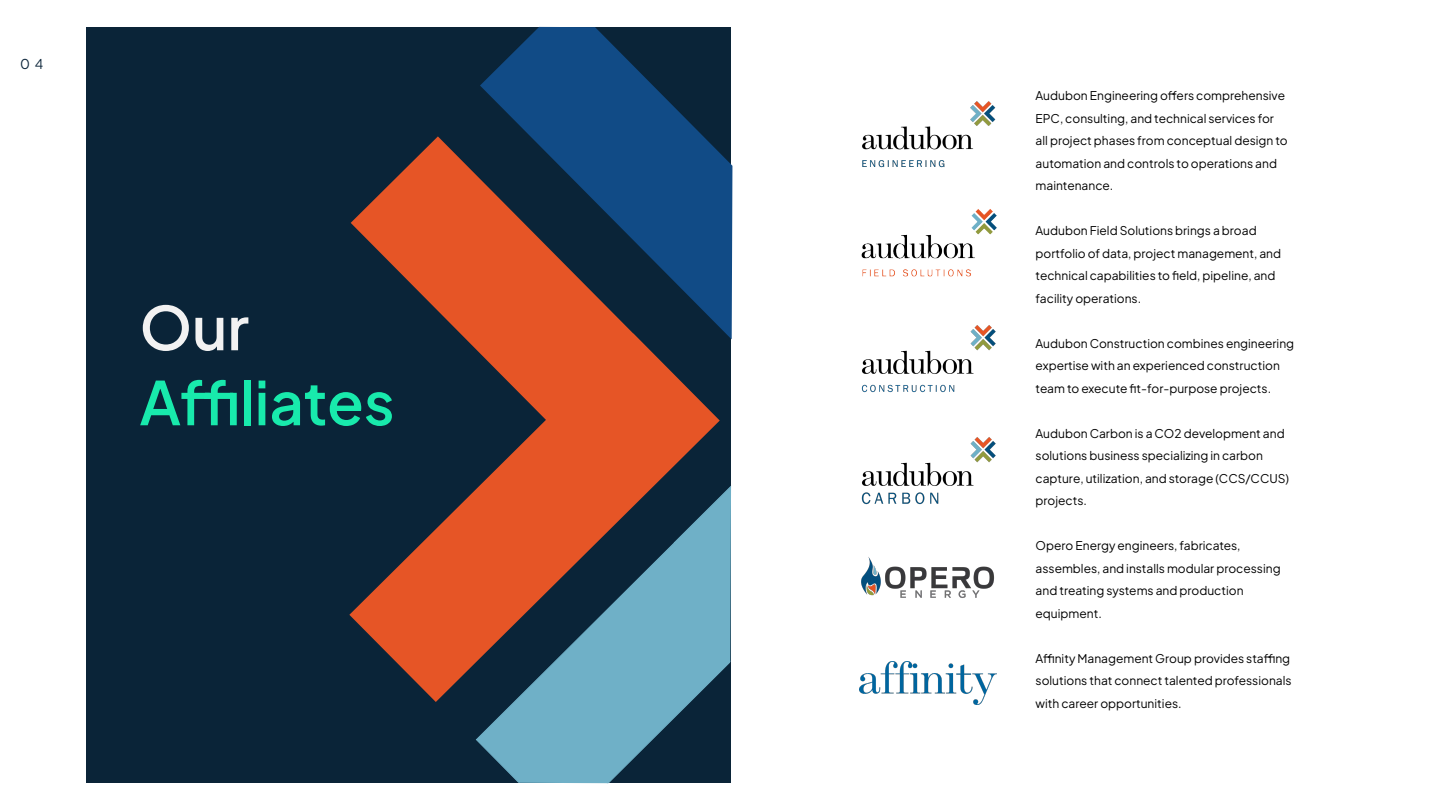
<style>
.page{position:relative;width:1440px;height:810px;background:#fff}
.page>*{position:absolute;margin:0;border:0;box-sizing:border-box;transform-origin:0 0}
.t1{font:600 60px "Plus Jakarta Sans";letter-spacing:-.005em;color:#18eaac}
.t2{font:600 60px "Plus Jakarta Sans";color:#f2f2f2}
.t3{font:13.5px "Plus Jakarta Sans";color:#0b2439}
.t4{font:12px/22.5px "Plus Jakarta Sans";color:#000}
</style>
<div class="page">
<div style="left:86px;top:27px;width:1327px;height:756px;background:#0a2438"></div>
<div style="left:731px;top:27px;width:682px;height:756px;background:#fff"></div>
<img style="left:860px;top:662px;width:137px;height:43px">
<img style="left:856px;top:554px;width:143px;height:51px">
<svg style="left:349px;top:136px;width:371px;height:566px"></svg>
<svg style="left:480px;top:27px;width:252px;height:312px"></svg>
<svg style="left:475px;top:454px;width:258px;height:330px"></svg>
<img style="left:852px;top:432px;width:155px;height:78px">
<img style="left:851px;top:96px;width:155px;height:78px">
<img style="left:848px;top:208px;width:155px;height:78px">
<img style="left:852px;top:320px;width:155px;height:78px">
<p class="t3" style="left:20px;top:53px;width:25px">0 4</p>
<h1 class="t2" style="left:140px;top:276px;width:111px">Our</h1>
<h1 class="t1" style="left:140px;top:351px;width:257px">Affiliates</h1>
<p class="t4" style="left:1036px;top:83px;width:254px">Audubon Engineering offers comprehensive EPC, consulting, and technical services for all project phases from conceptual design to automation and controls to operations and maintenance.</p>
<p class="t4" style="left:1036px;top:218px;width:247px">Audubon Field Solutions brings a broad portfolio of data, project management, and technical capabilities to field, pipeline, and facility operations.</p>
<p class="t4" style="left:1036px;top:331px;width:260px">Audubon Construction combines engineering expertise with an experienced construction team to execute fit-for-purpose projects.</p>
<p class="t4" style="left:1036px;top:421px;width:255px">Audubon Carbon is a CO2 development and solutions business specializing in carbon capture, utilization, and storage (CCS/CCUS) projects.</p>
<p class="t4" style="left:1036px;top:533px;width:247px">Opero Energy engineers, fabricates, assembles, and installs modular processing and treating systems and production equipment.</p>
<p class="t4" style="left:1036px;top:646px;width:258px;text-align:justify">Affinity Management Group provides staffing solutions that connect talented professionals with career opportunities.</p>
</div>
